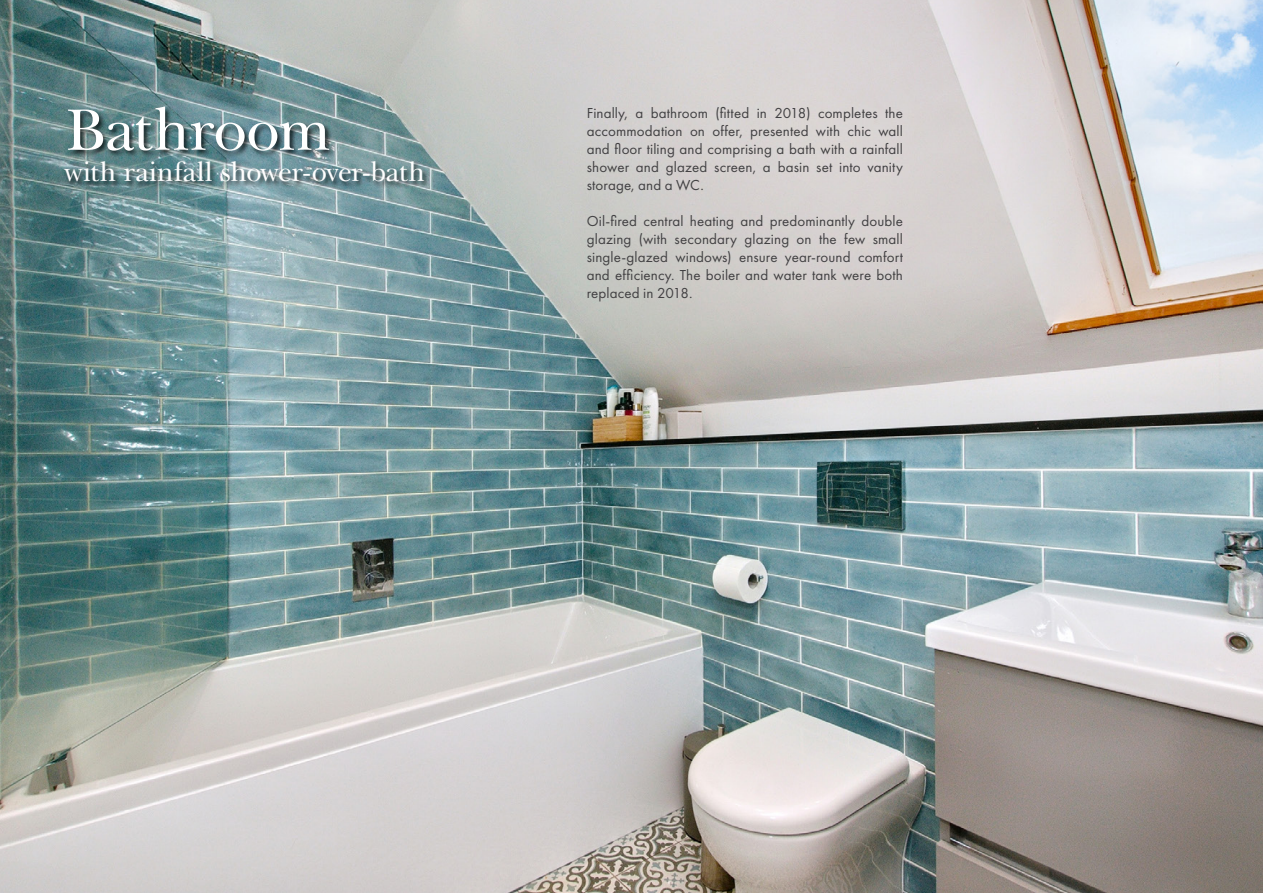
<style>
.page{position:relative;width:1263px;height:893px;background:#fff}
.page>*{position:absolute;margin:0;border:0;box-sizing:border-box;transform-origin:0 0}
.Headline{font:60.3px "New Baskerville IT Cby BT";letter-spacing:-.015em;color:#fff}
.Headline-2{font:27.6px "New Baskerville IT Cby BT";letter-spacing:-.01em;color:#fff}
.Subheadline{font:15px/18px "Futura PT";letter-spacing:.01em;color:#414042;text-align:justify}
</style>
<div class="page">
<img style="left:0;top:0;width:1263px;height:893px">
<div style="left:66px;top:106px;width:271px;height:53px;background:#000;opacity:.75"></div>
<div style="left:63px;top:160px;width:368px;height:29px;background:#000;opacity:.75"></div>
<p class="Headline" style="left:65px;top:92px;width:267px">Bathroom</p>
<p class="Headline-2" style="left:65px;top:155px;width:361px">with rainfall shower-over-bath</p>
<p class="Subheadline" style="left:587px;top:104px;width:318px">Finally, a bathroom (fitted in 2018) completes the accommodation on offer, presented with chic wall and floor tiling and comprising a bath with a rainfall shower and glazed screen, a basin set into vanity storage, and a WC.</p>
<p class="Subheadline" style="left:587px;top:212px;width:318px">Oil-fired central heating and predominantly double glazing (with secondary glazing on the few small single-glazed windows) ensure year-round comfort and efficiency. The boiler and water tank were both replaced in 2018.</p>
</div>
